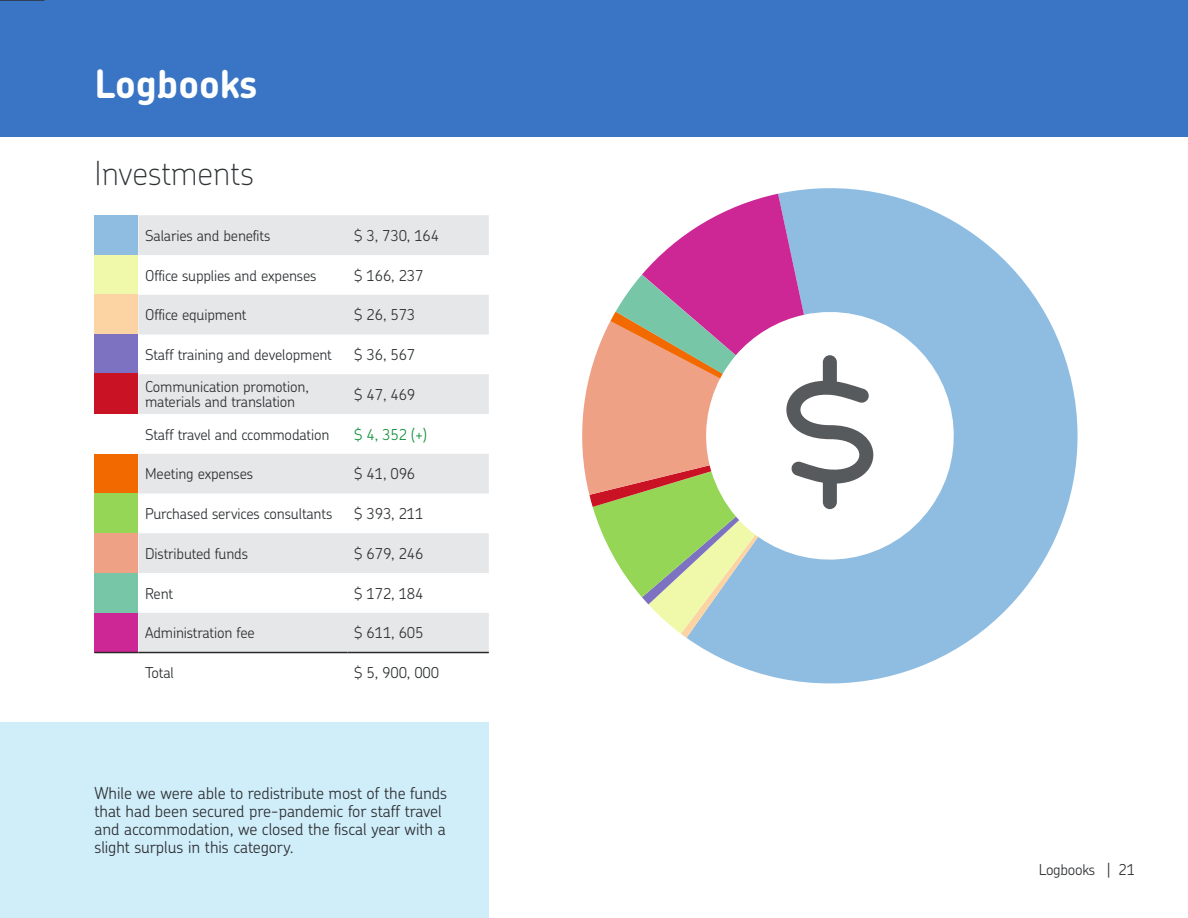
<style>
.page{position:relative;width:1188px;height:918px;background:#fff}
.page>*{position:absolute;margin:0;border:0;box-sizing:border-box;transform-origin:0 0}
.t1{font:700 39px "Chevin Pro";color:#fff}
.t2{font:100 33px "Chevin Pro";color:#2e3133}
.t3{font:300 16.5px/18px "Chevin Pro";letter-spacing:-.005em;color:#2e3133}
.t4{font:300 15px/15px "Chevin Pro";letter-spacing:-.01em;color:#2e3133}
.t5{font:300 15px "Chevin Pro";color:#129139}
</style>
<div class="page">
<div style="left:0;top:722px;width:489px;height:196px;background:#d0edfa"></div>
<div style="left:0;top:0;width:1188px;height:136px;background:#3975c4"></div>
<svg style="left:138px;top:215px;width:351px;height:437px;fill:#e6e7e8"></svg>
<hr style="left:138px;top:652px;width:209px;height:1px;background:#292929">
<hr style="left:347px;top:652px;width:142px;height:1px;background:#292929">
<svg style="left:687px;top:188px;width:391px;height:496px;fill:#8fbde2"></svg>
<svg style="left:582px;top:194px;width:293px;height:444px"></svg>
<div style="left:94px;top:215px;width:44px;height:41px;background:#8fbde2"></div>
<div style="left:94px;top:454px;width:44px;height:39px;background:#f26900"></div>
<div style="left:94px;top:294px;width:44px;height:40px;background:#fcd3a2"></div>
<div style="left:94px;top:533px;width:44px;height:40px;background:#efa186"></div>
<div style="left:94px;top:256px;width:44px;height:38px;background:#f0f8a9"></div>
<div style="left:94px;top:493px;width:44px;height:40px;background:#95d656"></div>
<div style="left:94px;top:334px;width:44px;height:40px;background:#7c72c1"></div>
<div style="left:94px;top:573px;width:44px;height:40px;background:#77c6a7"></div>
<div style="left:94px;top:373px;width:44px;height:41px;background:#c91224"></div>
<div style="left:94px;top:613px;width:44px;height:40px;background:#cc2795"></div>
<hr style="left:0;top:0;width:45px;height:1px;background:#2e3133">
<hr style="left:94px;top:652px;width:44px;height:1px;background:#292929">
<h2 class="t1" style="left:94px;top:59px;width:165px">Logbooks</h2>
<h3 class="t2" style="left:94px;top:151px;width:161px">Investments</h3>
<p class="t4" style="left:145px;top:227px;width:127px">Salaries and benefits</p>
<p class="t4" style="left:354px;top:227px;width:87px">$ 3, 730, 164</p>
<p class="t4" style="left:145px;top:267px;width:173px">Office supplies and expenses</p>
<p class="t4" style="left:354px;top:267px;width:71px">$ 166, 237</p>
<p class="t4" style="left:145px;top:307px;width:103px">Office equipment</p>
<p class="t4" style="left:354px;top:307px;width:63px">$ 26, 573</p>
<p class="t4" style="left:145px;top:347px;width:188px">Staff training and development</p>
<p class="t4" style="left:354px;top:347px;width:63px">$ 36, 567</p>
<p class="t4" style="left:145px;top:379px;width:165px">Communication promotion, materials and translation</p>
<p class="t4" style="left:354px;top:386px;width:63px">$ 47, 469</p>
<p class="t4" style="left:145px;top:426px;width:186px">Staff travel and ccommodation</p>
<p class="t5" style="left:354px;top:424px;width:74px">$ 4, 352 (+)</p>
<p class="t4" style="left:145px;top:466px;width:110px">Meeting expenses</p>
<p class="t4" style="left:354px;top:466px;width:63px">$ 41, 096</p>
<p class="t4" style="left:145px;top:506px;width:189px">Purchased services consultants</p>
<p class="t4" style="left:354px;top:506px;width:71px">$ 393, 211</p>
<p class="t4" style="left:145px;top:545px;width:104px">Distributed funds</p>
<p class="t4" style="left:354px;top:545px;width:71px">$ 679, 246</p>
<p class="t4" style="left:145px;top:585px;width:30px">Rent</p>
<p class="t4" style="left:354px;top:585px;width:71px">$ 172, 184</p>
<p class="t4" style="left:145px;top:625px;width:111px">Administration fee</p>
<p class="t4" style="left:354px;top:625px;width:71px">$ 611, 605</p>
<p class="t4" style="left:145px;top:665px;width:30px">Total</p>
<p class="t4" style="left:354px;top:665px;width:87px">$ 5, 900, 000</p>
<p class="t3" style="left:94px;top:783px;width:354px">While we were able to redistribute most of the funds that had been secured pre-pandemic for staff travel and accommodation, we closed the fiscal year with a slight surplus in this category.</p>
<p class="t4" style="left:1039px;top:862px;width:98px">Logbooks | 21</p>
</div>
